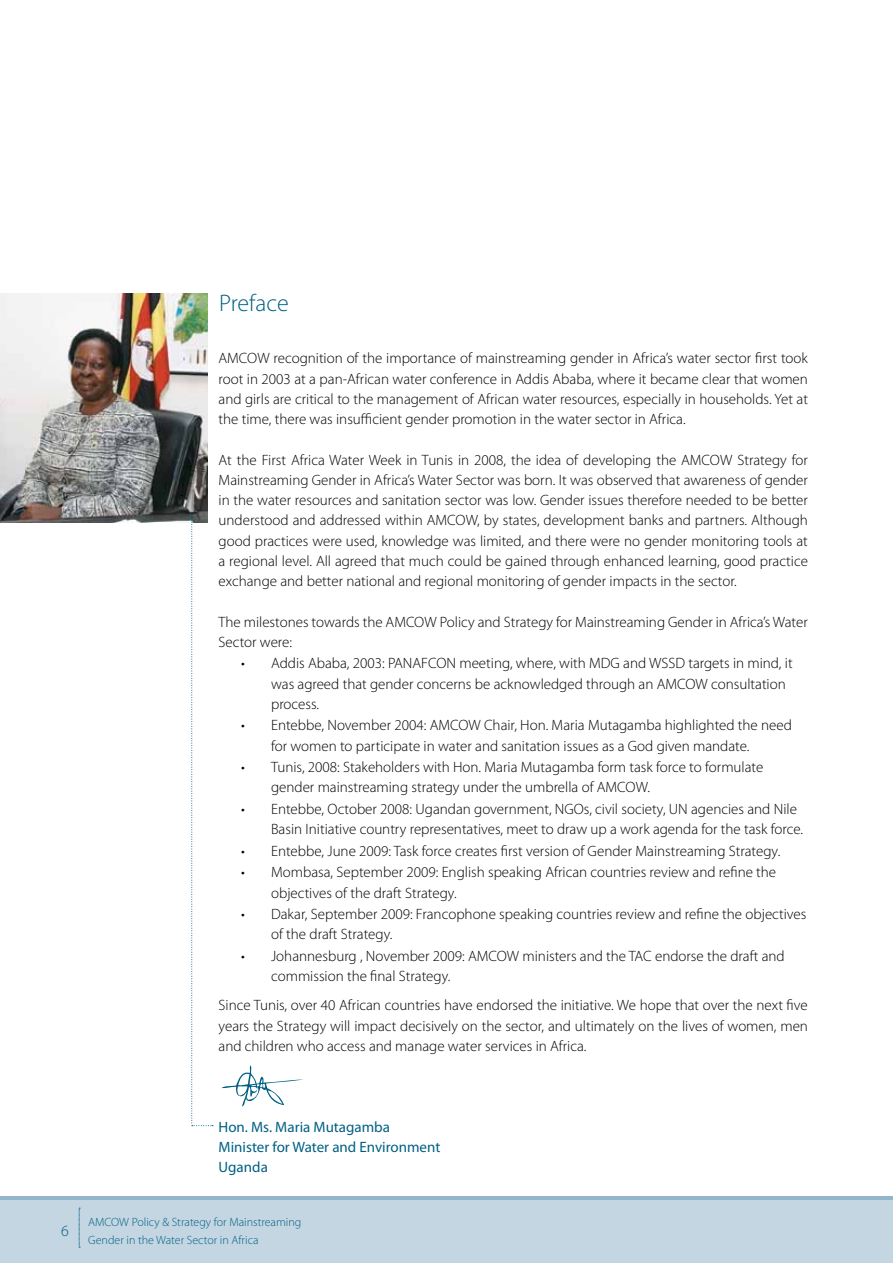
<style>
.page{position:relative;width:893px;height:1263px;background:#fff}
.page>*{position:absolute;margin:0;border:0;box-sizing:border-box;transform-origin:0 0}
.t1{font:300 24px "Myriad Pro";color:#006083}
.t2{font:300 15.75px "Myriad Pro";color:#006083}
.t3{font:300 15px/20.2px "Myriad Pro";color:#000}
.t4{font:15px/20.2px "Myriad Pro";color:#006083}
.t5{font:300 12px/18px "Myriad Pro";color:#006083}
</style>
<div class="page">
<div style="left:0;top:1197px;width:893px;height:66px;background:#c4d6e2"></div>
<hr style="left:0;top:1196px;width:893px;height:3px;background:#92b7cb">
<img style="left:0;top:294px;width:207px;height:229px">
<svg style="left:222px;top:1065px;width:81px;height:41px"></svg>
<svg style="left:79px;top:1208px;width:1px;height:40px"></svg>
<svg style="left:190px;top:516px;width:23px;height:610px"></svg>
<h1 class="t1" style="left:219px;top:290px;width:71px">Preface</h1>
<p class="t3" style="left:219px;top:348px;width:591px;text-align:justify">AMCOW recognition of the importance of mainstreaming gender in Africa’s water sector first took root in 2003 at a pan-African water conference in Addis Ababa, where it became clear that women and girls are critical to the management of African water resources, especially in households. Yet at the time, there was insufficient gender promotion in the water sector in Africa.</p>
<p class="t3" style="left:219px;top:450px;width:591px;text-align:justify">At the First Africa Water Week in Tunis in 2008, the idea of developing the AMCOW Strategy for Mainstreaming Gender in Africa’s Water Sector was born. It was observed that awareness of gender in the water resources and sanitation sector was low. Gender issues therefore needed to be better understood and addressed within AMCOW, by states, development banks and partners. Although good practices were used, knowledge was limited, and there were no gender monitoring tools at a regional level. All agreed that much could be gained through enhanced learning, good practice exchange and better national and regional monitoring of gender impacts in the sector.</p>
<p class="t3" style="left:219px;top:612px;width:591px">The milestones towards the AMCOW Policy and Strategy for Mainstreaming Gender in Africa’s Water<br>Sector were:</p>
<p class="t3" style="left:271px;top:653px;width:523px;text-indent:-30px">• Addis Ababa, 2003: PANAFCON meeting, where, with MDG and WSSD targets in mind, it was agreed that gender concerns be acknowledged through an AMCOW consultation process.</p>
<p class="t3" style="left:271px;top:715px;width:522px;text-indent:-30px">• Entebbe, November 2004: AMCOW Chair, Hon. Maria Mutagamba highlighted the need for women to participate in water and sanitation issues as a God given mandate.</p>
<p class="t3" style="left:271px;top:757px;width:494px;text-indent:-30px">• Tunis, 2008: Stakeholders with Hon. Maria Mutagamba form task force to formulate gender mainstreaming strategy under the umbrella of AMCOW.</p>
<p class="t3" style="left:271px;top:799px;width:534px;text-indent:-30px">• Entebbe, October 2008: Ugandan government, NGOs, civil society, UN agencies and Nile<br>Basin Initiative country representatives, meet to draw up a work agenda for the task force.</p>
<p class="t3" style="left:241px;top:841px;width:541px">• Entebbe, June 2009: Task force creates first version of Gender Mainstreaming Strategy.</p>
<p class="t3" style="left:271px;top:862px;width:507px;text-indent:-30px">• Mombasa, September 2009: English speaking African countries review and refine the objectives of the draft Strategy.</p>
<p class="t3" style="left:271px;top:904px;width:537px;text-indent:-30px">• Dakar, September 2009: Francophone speaking countries review and refine the objectives of the draft Strategy.</p>
<p class="t3" style="left:271px;top:946px;width:515px;text-indent:-30px">• Johannesburg , November 2009: AMCOW ministers and the TAC endorse the draft and commission the final Strategy.</p>
<p class="t3" style="left:219px;top:995px;width:591px;text-align:justify">Since Tunis, over 40 African countries have endorsed the initiative. We hope that over the next five years the Strategy will impact decisively on the sector, and ultimately on the lives of women, men and children who access and manage water services in Africa.</p>
<p class="t2" style="left:61px;top:1222px;width:9px">6</p>
<p class="t4" style="left:219px;top:1116px;width:223px">Hon. Ms. Maria Mutagamba<br>Minister for Water and Environment<br>Uganda</p>
<p class="t5" style="left:88px;top:1213px;width:215px">AMCOW Policy &amp; Strategy for Mainstreaming<br>Gender in the Water Sector in Africa</p>
</div>
